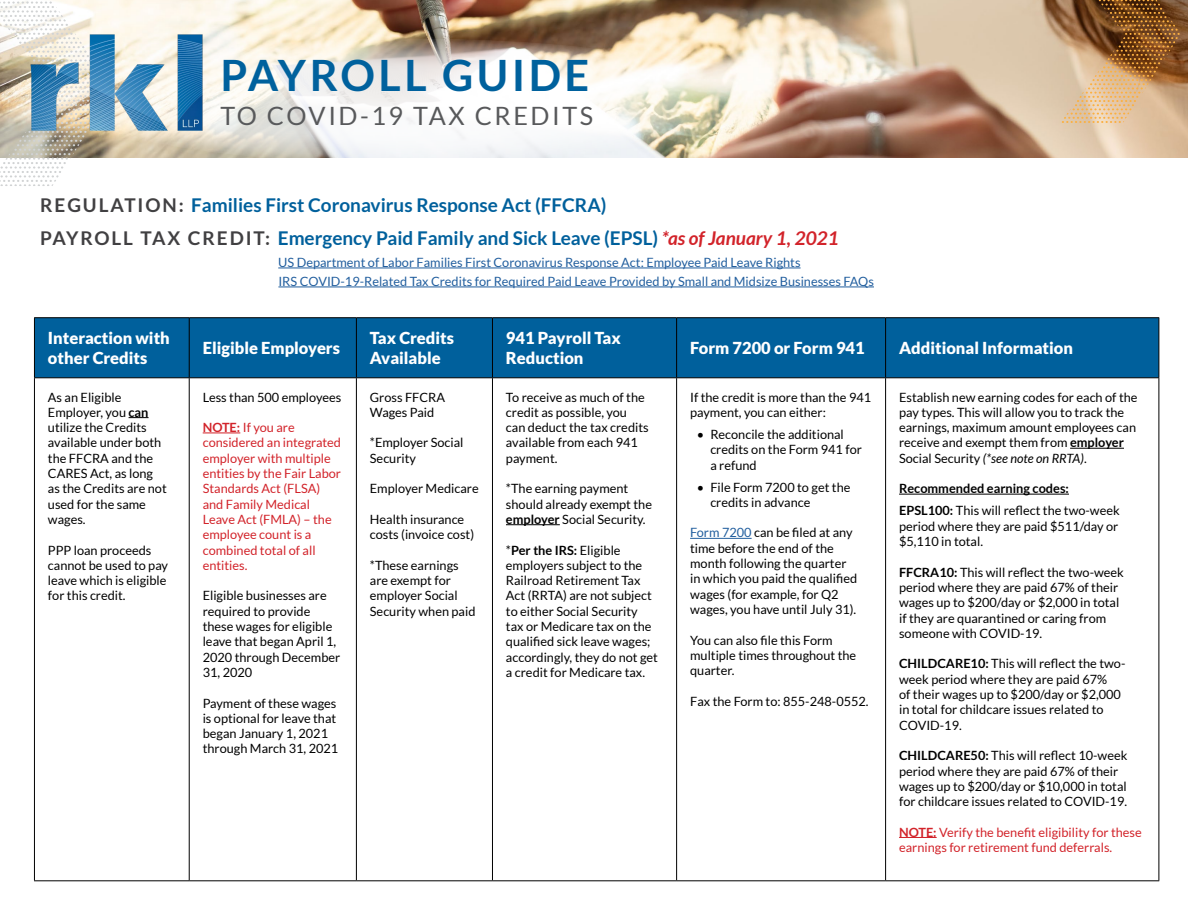
<style>
.page{position:relative;width:1188px;height:918px;background:#fff}
.page>*{position:absolute;margin:0;border:0;box-sizing:border-box;transform-origin:0 0}
.t1{font:700 43.35px "Lato";letter-spacing:.08em;color:#00619d}
.t2{font:25.2px "Lato";letter-spacing:.1em;color:#58595b}
.t3{font:700 19.05px/32.5px "Lato";color:#00609c}
.t4{font:900 16.5px/19.8px "Lato";color:#fff}
.t5{font:12.75px/15.3px "Lato";color:#000}
.t6{font:12.75px/15.3px "Lato";color:#d2232a}
.t7{font:12.75px/19px "Lato";color:#215e9e}
.t8{font:700 12.75px/22px "Lato";color:#000}
.s1{color:#414042}
.s2{font-style:italic;color:#d2232a}
.s3{font-weight:700}
.s4{color:#215e9e}
.s5{font-style:italic}
.s6{font-weight:400}
</style>
<div class="page">
<img style="left:4px;top:0;width:1184px;height:158px">
<svg style="left:0;top:2px;width:116px;height:184px"></svg>
<svg style="left:1059px;top:0;width:122px;height:123px;background:#ae855b"></svg>
<svg style="left:65px;top:38px;width:687px;height:126px"></svg>
<div style="left:35px;top:318px;width:1124px;height:59px;background:#00609c"></div>
<hr style="left:34px;top:317px;width:155px;height:1px;background:#000">
<hr style="left:34px;top:318px;width:1px;height:59px;background:#000">
<hr style="left:189px;top:317px;width:167px;height:1px;background:#000">
<hr style="left:189px;top:318px;width:1px;height:59px;background:#000">
<hr style="left:356px;top:317px;width:136px;height:1px;background:#000">
<hr style="left:356px;top:318px;width:1px;height:59px;background:#000">
<hr style="left:492px;top:317px;width:185px;height:1px;background:#000">
<hr style="left:492px;top:318px;width:1px;height:59px;background:#000">
<hr style="left:677px;top:317px;width:209px;height:1px;background:#000">
<hr style="left:676px;top:318px;width:1px;height:59px;background:#000">
<hr style="left:886px;top:317px;width:273px;height:1px;background:#000">
<hr style="left:885px;top:318px;width:1px;height:59px;background:#000">
<hr style="left:1159px;top:318px;width:1px;height:59px;background:#000">
<hr style="left:34px;top:377px;width:155px;height:1px;background:#000">
<hr style="left:34px;top:378px;width:1px;height:502px;background:#000">
<hr style="left:189px;top:377px;width:167px;height:1px;background:#000">
<hr style="left:189px;top:378px;width:1px;height:502px;background:#000">
<hr style="left:356px;top:377px;width:136px;height:1px;background:#000">
<hr style="left:356px;top:378px;width:1px;height:502px;background:#000">
<hr style="left:492px;top:377px;width:185px;height:1px;background:#000">
<hr style="left:492px;top:378px;width:1px;height:502px;background:#000">
<hr style="left:677px;top:377px;width:209px;height:1px;background:#000">
<hr style="left:676px;top:378px;width:1px;height:502px;background:#000">
<hr style="left:886px;top:377px;width:273px;height:1px;background:#000">
<hr style="left:885px;top:378px;width:1px;height:502px;background:#000">
<hr style="left:1159px;top:378px;width:1px;height:502px;background:#000">
<hr style="left:34px;top:880px;width:155px;height:1px;background:#000">
<hr style="left:189px;top:880px;width:167px;height:1px;background:#000">
<hr style="left:356px;top:880px;width:136px;height:1px;background:#000">
<hr style="left:492px;top:880px;width:185px;height:1px;background:#000">
<hr style="left:677px;top:880px;width:209px;height:1px;background:#000">
<hr style="left:886px;top:880px;width:273px;height:1px;background:#000">
<svg style="left:129px;top:417px;width:20px;height:1px"></svg>
<hr style="left:203px;top:432px;width:37px;height:1px;background:#d2232a">
<hr style="left:506px;top:524px;width:54px;height:1px;background:#000">
<hr style="left:690px;top:538px;width:62px;height:1px;background:#215e9e">
<hr style="left:1070px;top:448px;width:54px;height:1px;background:#000">
<hr style="left:899px;top:494px;width:170px;height:1px;background:#000">
<hr style="left:899px;top:837px;width:38px;height:1px;background:#d2232a">
<hr style="left:278px;top:268px;width:523px;height:1px;background:#215e9e">
<hr style="left:278px;top:287px;width:596px;height:1px;background:#215e9e">
<img style="left:17px;top:13px;width:199px;height:119px">
<h1 class="t1" style="left:221px;top:50px;width:370px">PAYROLL GUIDE</h1>
<h2 class="t2" style="left:221px;top:102px;width:374px">TO COVID-19 TAX CREDITS</h2>
<h3 class="t3" style="left:40px;top:189px;width:800px"><span class="s1">REGULATION:</span> Families First Coronavirus Response Act (FFCRA)<br><span class="s1">PAYROLL TAX CREDIT:</span> Emergency Paid Family and Sick Leave (EPSL) <span class="s2">*as of January 1, 2021</span></h3>
<p class="t7" style="left:278px;top:253px;width:597px">US Department of Labor Families First Coronavirus Response Act: Employee Paid Leave Rights<br>IRS COVID-19-Related Tax Credits for Required Paid Leave Provided by Small and Midsize Businesses FAQs</p>
<p class="t4" style="left:48px;top:328px;width:123px">Interaction with other Credits</p>
<p class="t4" style="left:203px;top:338px;width:139px">Eligible Employers</p>
<p class="t4" style="left:370px;top:328px;width:86px">Tax Credits<br>Available</p>
<p class="t4" style="left:506px;top:328px;width:116px">941 Payroll Tax<br>Reduction</p>
<p class="t4" style="left:690px;top:338px;width:176px">Form 7200 or Form 941</p>
<p class="t4" style="left:899px;top:338px;width:175px">Additional Information</p>
<p class="t5" style="left:48px;top:389px;width:120px">As an Eligible<br>Employer, you <span class="s3">can </span>utilize the Credits available under both the FFCRA and the<br>CARES Act, as long as the Credits are not used for the same wages.</p>
<p class="t5" style="left:48px;top:542px;width:122px">PPP loan proceeds cannot be used to pay leave which is eligible for this credit.</p>
<p class="t5" style="left:203px;top:389px;width:140px">Less than 500 employees</p>
<p class="t6" style="left:203px;top:420px;width:140px"><span class="s3">NOTE:</span> If you are considered an integrated employer with multiple entities by the Fair Labor<br>Standards Act (FLSA) and Family Medical<br>Leave Act (FMLA) – the employee count is a combined total of all entities.</p>
<p class="t5" style="left:203px;top:588px;width:139px">Eligible businesses are required to provide these wages for eligible leave that began April 1,<br>2020 through December<br>31, 2020</p>
<p class="t5" style="left:203px;top:695px;width:137px">Payment of these wages is optional for leave that began January 1, 2021 through March 31, 2021</p>
<p class="t5" style="left:506px;top:389px;width:144px">To receive as much of the credit as possible, you can deduct the tax credits available from each 941 payment.</p>
<p class="t5" style="left:506px;top:481px;width:148px">*The earning payment should already exempt the <span class="s3">employer</span> Social Security.</p>
<p class="t5" style="left:506px;top:542px;width:154px">*<span class="s3">Per the IRS:</span> Eligible employers subject to the<br>Railroad Retirement Tax<br>Act (RRTA) are not subject to either Social Security tax or Medicare tax on the qualified sick leave wages; accordingly, they do not get a credit for Medicare tax.</p>
<p class="t5" style="left:690px;top:389px;width:183px">If the credit is more than the 941 payment, you can either:</p>
<p class="t5" style="left:710px;top:427px;width:153px;text-indent:-14px">• Reconcile the additional credits on the Form 941 for a refund</p>
<p class="t5" style="left:710px;top:479px;width:142px;text-indent:-14px">• File Form 7200 to get the credits in advance</p>
<p class="t5" style="left:690px;top:525px;width:169px"><span class="s4">Form 7200</span> can be filed at any time before the end of the month following the quarter in which you paid the qualified wages (for example, for Q2 wages, you have until July 31).</p>
<p class="t5" style="left:690px;top:632px;width:168px">You can also file this Form multiple times throughout the quarter.</p>
<p class="t5" style="left:690px;top:693px;width:180px">Fax the Form to: 855-248-0552.</p>
<p class="t5" style="left:899px;top:389px;width:240px">Establish new earning codes for each of the pay types. This will allow you to track the earnings, maximum amount employees can receive and exempt them from <span class="s3">employer </span>Social Security <span class="s5">(*see note on RRTA)</span>.</p>
<p class="t8" style="left:899px;top:478px;width:222px">Recommended earning codes:<br>EPSL100: <span class="s6">This will reflect the two-week</span></p>
<p class="t5" style="left:899px;top:518px;width:221px">period where they are paid $511/day or $5,110 in total.</p>
<p class="t5" style="left:899px;top:564px;width:226px"><span class="s3">FFCRA10:</span> This will reflect the two-week period where they are paid 67% of their wages up to $200/day or $2,000 in total if they are quarantined or caring from someone with COVID-19.</p>
<p class="t5" style="left:899px;top:656px;width:228px"><span class="s3">CHILDCARE10:</span> This will reflect the two&shy;week period where they are paid 67%<br>of their wages up to $200/day or $2,000 in total for childcare issues related to<br>COVID-19.</p>
<p class="t5" style="left:899px;top:748px;width:230px"><span class="s3">CHILDCARE50:</span> This will reflect 10-week period where they are paid 67% of their wages up to $200/day or $10,000 in total for childcare issues related to COVID-19.</p>
<p class="t6" style="left:899px;top:824px;width:244px"><span class="s3">NOTE:</span> Verify the benefit eligibility for these earnings for retirement fund deferrals.</p>
<p class="t5" style="left:370px;top:389px;width:77px">Gross FFCRA<br>Wages Paid</p>
<p class="t5" style="left:370px;top:435px;width:95px">*Employer Social<br>Security</p>
<p class="t5" style="left:370px;top:481px;width:110px">Employer Medicare</p>
<p class="t5" style="left:370px;top:512px;width:106px">Health insurance costs (invoice cost)</p>
<p class="t5" style="left:370px;top:558px;width:107px">*These earnings are exempt for employer Social<br>Security when paid</p>
</div>
